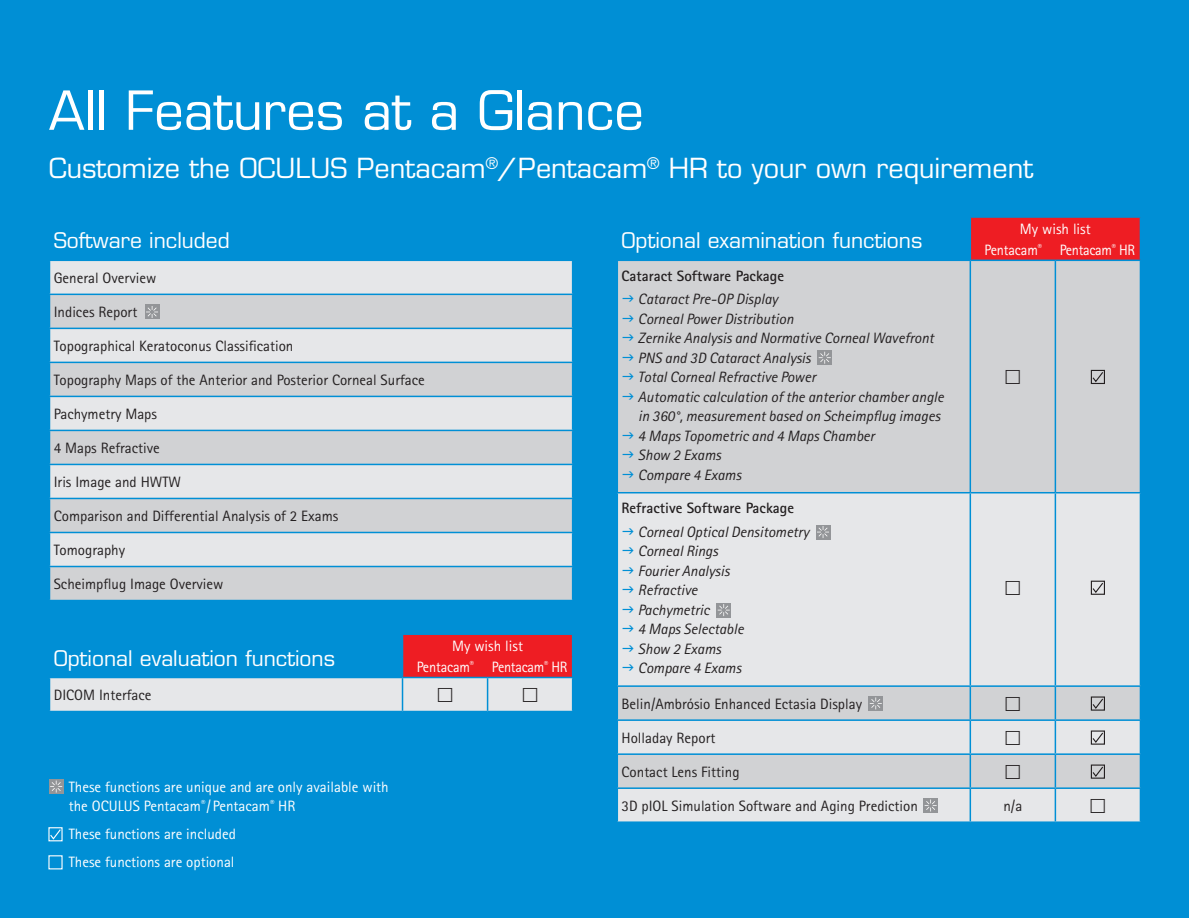
<style>
.page{position:relative;width:1189px;height:918px;background:#008fd5}
.page>*{position:absolute;margin:0;border:0;box-sizing:border-box;transform-origin:0 0}
.t1{font:52.5px "Eurostile";color:#fff}
.t2{font:27px "Eurostile";color:#fff}
.t3{font:21px "Eurostile";color:#fff}
.t4{font:italic 15px/19.5px "Rotis Sans Serif";color:#231f20}
.t5{font:15px "Rotis Sans Serif";color:#231f20}
.t6{font:15px/20.9px "Rotis Sans Serif";color:#fff}
.t7{font:700 15px "Rotis Sans Serif";color:#231f20}
</style>
<div class="page">
<div style="left:50px;top:261px;width:522px;height:33px;background:#e6e7e9"></div>
<svg style="left:50px;top:295px;width:522px;height:305px;background:#d6dadd"></svg>
<hr style="left:49px;top:328px;width:524px;height:1px;background:#008fd5">
<hr style="left:49px;top:362px;width:524px;height:1px;background:#008fd5">
<hr style="left:49px;top:396px;width:524px;height:1px;background:#008fd5">
<hr style="left:49px;top:430px;width:524px;height:1px;background:#008fd5">
<hr style="left:49px;top:464px;width:524px;height:1px;background:#008fd5">
<hr style="left:49px;top:498px;width:524px;height:1px;background:#008fd5">
<hr style="left:49px;top:532px;width:524px;height:1px;background:#008fd5">
<hr style="left:49px;top:566px;width:524px;height:1px;background:#008fd5">
<div style="left:971px;top:218px;width:168px;height:42px;background:#ee1d23"></div>
<div style="left:618px;top:261px;width:521px;height:231px;background:#d1d2d4"></div>
<svg style="left:618px;top:493px;width:521px;height:328px;background:#e1e2e4"></svg>
<hr style="left:969px;top:261px;width:2px;height:231px;background:#008fd5">
<hr style="left:1054px;top:261px;width:2px;height:231px;background:#008fd5">
<hr style="left:1054px;top:493px;width:2px;height:192px;background:#008fd5">
<hr style="left:1054px;top:687px;width:2px;height:32px;background:#008fd5">
<hr style="left:1054px;top:721px;width:2px;height:32px;background:#008fd5">
<hr style="left:1054px;top:755px;width:2px;height:32px;background:#008fd5">
<hr style="left:1054px;top:789px;width:2px;height:32px;background:#008fd5">
<hr style="left:970px;top:685px;width:85px;height:2px;background:#008fd5">
<hr style="left:1055px;top:685px;width:86px;height:2px;background:#008fd5">
<hr style="left:970px;top:719px;width:85px;height:2px;background:#008fd5">
<hr style="left:1055px;top:719px;width:86px;height:2px;background:#008fd5">
<hr style="left:970px;top:753px;width:85px;height:2px;background:#008fd5">
<hr style="left:1055px;top:753px;width:86px;height:2px;background:#008fd5">
<hr style="left:970px;top:787px;width:85px;height:2px;background:#008fd5">
<hr style="left:1055px;top:787px;width:86px;height:2px;background:#008fd5">
<hr style="left:969px;top:493px;width:2px;height:192px;background:#008fd5">
<hr style="left:616px;top:685px;width:354px;height:2px;background:#008fd5">
<hr style="left:616px;top:719px;width:354px;height:2px;background:#008fd5">
<hr style="left:969px;top:687px;width:2px;height:32px;background:#008fd5">
<hr style="left:969px;top:721px;width:2px;height:32px;background:#008fd5">
<hr style="left:616px;top:753px;width:354px;height:2px;background:#008fd5">
<hr style="left:616px;top:787px;width:354px;height:2px;background:#008fd5">
<hr style="left:969px;top:755px;width:2px;height:32px;background:#008fd5">
<hr style="left:969px;top:789px;width:2px;height:32px;background:#008fd5">
<div style="left:1091px;top:370px;width:14px;height:14px;border:1px solid #231f20"></div>
<svg style="left:1091px;top:371px;width:13px;height:12px"></svg>
<div style="left:1091px;top:581px;width:14px;height:14px;border:1px solid #231f20"></div>
<svg style="left:1091px;top:581px;width:13px;height:13px"></svg>
<div style="left:1091px;top:696px;width:14px;height:15px;border:1px solid #231f20"></div>
<svg style="left:1091px;top:697px;width:13px;height:13px"></svg>
<div style="left:1091px;top:730px;width:14px;height:15px;border:1px solid #231f20"></div>
<svg style="left:1091px;top:731px;width:13px;height:13px"></svg>
<div style="left:1091px;top:764px;width:14px;height:15px;border:1px solid #231f20"></div>
<svg style="left:1091px;top:765px;width:13px;height:13px"></svg>
<div style="left:145px;top:304px;width:15px;height:15px;background:#939598"></div>
<svg style="left:146px;top:306px;width:12px;height:12px"></svg>
<div style="left:817px;top:350px;width:15px;height:15px;background:#939598"></div>
<svg style="left:819px;top:352px;width:12px;height:12px"></svg>
<div style="left:815px;top:525px;width:15px;height:14px;background:#939598"></div>
<svg style="left:817px;top:526px;width:12px;height:12px"></svg>
<div style="left:716px;top:603px;width:15px;height:14px;background:#939598"></div>
<svg style="left:718px;top:604px;width:12px;height:12px"></svg>
<div style="left:868px;top:696px;width:15px;height:15px;background:#939598"></div>
<svg style="left:870px;top:697px;width:12px;height:12px"></svg>
<div style="left:48px;top:827px;width:15px;height:14px;border:1px solid #fff"></div>
<svg style="left:49px;top:828px;width:13px;height:12px"></svg>
<div style="left:49px;top:779px;width:15px;height:15px;background:#939598"></div>
<svg style="left:50px;top:780px;width:12px;height:12px"></svg>
<div style="left:923px;top:798px;width:15px;height:15px;background:#939598"></div>
<svg style="left:924px;top:799px;width:12px;height:12px"></svg>
<svg style="left:623px;top:296px;width:10px;height:6px"></svg>
<svg style="left:623px;top:315px;width:10px;height:7px"></svg>
<svg style="left:623px;top:335px;width:10px;height:6px"></svg>
<svg style="left:623px;top:354px;width:10px;height:7px"></svg>
<svg style="left:623px;top:374px;width:10px;height:6px"></svg>
<svg style="left:623px;top:393px;width:10px;height:7px"></svg>
<svg style="left:623px;top:432px;width:10px;height:7px"></svg>
<svg style="left:623px;top:452px;width:10px;height:6px"></svg>
<svg style="left:623px;top:471px;width:10px;height:7px"></svg>
<svg style="left:1006px;top:370px;width:14px;height:14px"></svg>
<svg style="left:623px;top:528px;width:10px;height:6px"></svg>
<svg style="left:623px;top:548px;width:10px;height:6px"></svg>
<svg style="left:623px;top:567px;width:10px;height:6px"></svg>
<svg style="left:623px;top:587px;width:10px;height:6px"></svg>
<svg style="left:623px;top:606px;width:10px;height:6px"></svg>
<svg style="left:623px;top:626px;width:10px;height:6px"></svg>
<svg style="left:623px;top:645px;width:10px;height:6px"></svg>
<svg style="left:623px;top:665px;width:10px;height:6px"></svg>
<svg style="left:1006px;top:580px;width:14px;height:15px"></svg>
<svg style="left:1006px;top:696px;width:14px;height:15px"></svg>
<svg style="left:1006px;top:730px;width:14px;height:15px"></svg>
<svg style="left:1006px;top:764px;width:14px;height:15px"></svg>
<svg style="left:1091px;top:798px;width:14px;height:15px"></svg>
<svg style="left:49px;top:635px;width:524px;height:76px"></svg>
<h1 class="t1" style="left:49px;top:79px;width:597px">All Features at a Glance</h1>
<h2 class="t2" style="left:49px;top:152px;width:986px">Customize the OCULUS Pentacam<sup>®</sup>/Pentacam<sup>®</sup> HR to your own requirement</h2>
<h3 class="t3" style="left:54px;top:228px;width:178px">Software included</h3>
<p class="t5" style="left:54px;top:269px;width:104px">General Overview</p>
<p class="t5" style="left:54px;top:303px;width:85px">Indices Report</p>
<p class="t5" style="left:54px;top:337px;width:241px">Topographical Keratoconus Classification</p>
<p class="t5" style="left:54px;top:371px;width:372px">Topography Maps of the Anterior and Posterior Corneal Surface</p>
<p class="t5" style="left:54px;top:405px;width:105px">Pachymetry Maps</p>
<p class="t5" style="left:54px;top:439px;width:108px">4 Maps Refractive</p>
<p class="t5" style="left:54px;top:473px;width:129px">Iris Image and HWTW</p>
<p class="t5" style="left:54px;top:507px;width:286px">Comparison and Differential Analysis of 2 Exams</p>
<p class="t5" style="left:54px;top:541px;width:73px">Tomography</p>
<p class="t5" style="left:54px;top:575px;width:171px">Scheimpflug Image Overview</p>
<h3 class="t3" style="left:54px;top:645px;width:283px">Optional evaluation functions</h3>
<p class="t6" style="left:417px;top:636px;width:152px;text-indent:35px">My wish list<br>Pentacam<sup>®</sup> Pentacam<sup>®</sup> HR</p>
<p class="t5" style="left:54px;top:686px;width:99px">DICOM Interface</p>
<p class="t6" style="left:69px;top:777px;width:321px;line-height:19.5px">These functions are unique and are only available with the OCULUS Pentacam<sup>®</sup>/ Pentacam<sup>®</sup> HR</p>
<p class="t6" style="left:69px;top:820px;width:169px;line-height:28px">These functions are included<br>These functions are optional</p>
<h3 class="t3" style="left:621px;top:228px;width:302px">Optional examination functions</h3>
<p class="t6" style="left:984px;top:219px;width:152px;text-indent:35px">My wish list<br>Pentacam<sup>®</sup> Pentacam<sup>®</sup> HR</p>
<p class="t7" style="left:621px;top:266px;width:164px">Cataract Software Package</p>
<p class="t4" style="left:638px;top:290px;width:307px">Cataract Pre-OP Display<br>Corneal Power Distribution<br>Zernike Analysis and Normative Corneal Wavefront<br>PNS and 3D Cataract Analysis<br>Total Corneal Refractive Power<br>Automatic calculation of the anterior chamber angle in 360°, measurement based on Scheimpflug images<br>4 Maps Topometric and 4 Maps Chamber<br>Show 2 Exams<br>Compare 4 Exams</p>
<p class="t7" style="left:621px;top:498px;width:174px">Refractive Software Package</p>
<p class="t4" style="left:638px;top:522px;width:173px">Corneal Optical Densitometry<br>Corneal Rings<br>Fourier Analysis<br>Refractive<br>Pachymetric<br>4 Maps Selectable<br>Show 2 Exams<br>Compare 4 Exams</p>
<p class="t5" style="left:621px;top:695px;width:242px">Belin/Ambrósio Enhanced Ectasia Display</p>
<p class="t5" style="left:621px;top:729px;width:95px">Holladay Report</p>
<p class="t5" style="left:621px;top:763px;width:120px">Contact Lens Fitting</p>
<p class="t5" style="left:621px;top:797px;width:298px">3D pIOL Simulation Software and Aging Prediction</p>
<p class="t5" style="left:1003px;top:797px;width:20px">n/a</p>
</div>
